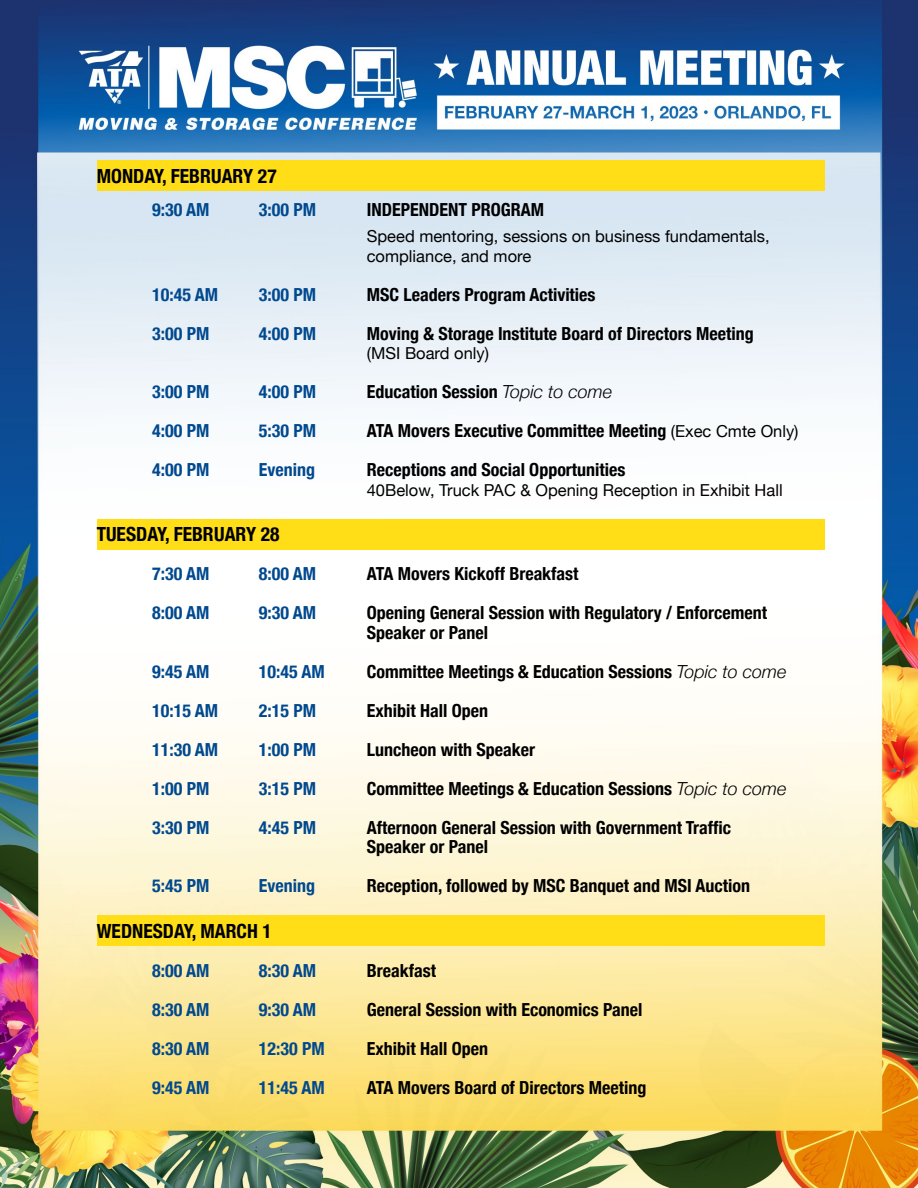
<style>
.page{position:relative;width:918px;height:1188px;background:#fff}
.page>*{position:absolute;margin:0;border:0;box-sizing:border-box;transform-origin:0 0}
.t1{font:700 condensed 19.5px "Helvetica Neue";color:#000}
.t2{font:700 condensed 18px/19.5px "Helvetica Neue";color:#000}
.t3{font:700 condensed 18px "Helvetica Neue";color:#01498f}
.t4{font:16.5px/19.5px "Helvetica Neue";color:#000}
.s1{font-weight:300;font-style:italic;font-stretch:normal}
.s2{font-weight:400;font-stretch:normal;font-size:16.5px}
</style>
<div class="page">
<img style="left:0;top:0;width:918px;height:1188px">
<div style="left:97px;top:161px;width:728px;height:30px;background:#ffde17"></div>
<div style="left:97px;top:519px;width:728px;height:30px;background:#ffde17"></div>
<div style="left:97px;top:916px;width:728px;height:30px;background:#ffde17"></div>
<p class="t1" style="left:97px;top:160px;width:181px">MONDAY, FEBRUARY 27</p>
<p class="t3" style="left:152px;top:194px;width:59px">9:30 AM</p>
<p class="t3" style="left:259px;top:194px;width:59px">3:00 PM</p>
<p class="t2" style="left:367px;top:198px;width:179px">INDEPENDENT PROGRAM</p>
<p class="t4" style="left:367px;top:227px;width:404px">Speed mentoring, sessions on business fundamentals, compliance, and more</p>
<p class="t3" style="left:152px;top:279px;width:67px">10:45 AM</p>
<p class="t3" style="left:259px;top:279px;width:59px">3:00 PM</p>
<p class="t2" style="left:367px;top:283px;width:230px">MSC Leaders Program Activities</p>
<p class="t3" style="left:152px;top:318px;width:59px">3:00 PM</p>
<p class="t3" style="left:259px;top:318px;width:59px">4:00 PM</p>
<p class="t2" style="left:367px;top:322px;width:388px">Moving &amp; Storage Institute Board of Directors Meeting</p>
<p class="t4" style="left:367px;top:344px;width:124px">(MSI Board only)</p>
<p class="t3" style="left:152px;top:377px;width:59px">3:00 PM</p>
<p class="t3" style="left:259px;top:377px;width:59px">4:00 PM</p>
<p class="t2" style="left:367px;top:381px;width:247px">Education Session <span class="s1">Topic to come</span></p>
<p class="t3" style="left:152px;top:416px;width:59px">4:00 PM</p>
<p class="t3" style="left:259px;top:416px;width:59px">5:30 PM</p>
<p class="t2" style="left:367px;top:420px;width:433px">ATA Movers Executive Committee Meeting <span class="s2">(Exec Cmte Only)</span></p>
<p class="t3" style="left:152px;top:455px;width:59px">4:00 PM</p>
<p class="t3" style="left:259px;top:455px;width:58px">Evening</p>
<p class="t2" style="left:367px;top:459px;width:260px">Receptions and Social Opportunities</p>
<p class="t4" style="left:367px;top:481px;width:417px">40Below, Truck PAC &amp; Opening Reception in Exhibit Hall</p>
<p class="t1" style="left:97px;top:518px;width:184px">TUESDAY, FEBRUARY 28</p>
<p class="t3" style="left:152px;top:559px;width:59px">7:30 AM</p>
<p class="t3" style="left:259px;top:559px;width:59px">8:00 AM</p>
<p class="t2" style="left:367px;top:563px;width:213px">ATA Movers Kickoff Breakfast</p>
<p class="t3" style="left:152px;top:598px;width:59px">8:00 AM</p>
<p class="t3" style="left:259px;top:598px;width:59px">9:30 AM</p>
<p class="t2" style="left:367px;top:602px;width:402px">Opening General Session with Regulatory / Enforcement<br>Speaker or Panel</p>
<p class="t3" style="left:152px;top:656px;width:59px">9:45 AM</p>
<p class="t3" style="left:259px;top:656px;width:67px">10:45 AM</p>
<p class="t2" style="left:367px;top:660px;width:421px">Committee Meetings &amp; Education Sessions <span class="s1">Topic to come</span></p>
<p class="t3" style="left:152px;top:696px;width:67px">10:15 AM</p>
<p class="t3" style="left:259px;top:696px;width:59px">2:15 PM</p>
<p class="t2" style="left:367px;top:699px;width:123px">Exhibit Hall Open</p>
<p class="t3" style="left:152px;top:735px;width:67px">11:30 AM</p>
<p class="t3" style="left:259px;top:735px;width:59px">1:00 PM</p>
<p class="t2" style="left:367px;top:738px;width:170px">Luncheon with Speaker</p>
<p class="t3" style="left:152px;top:774px;width:59px">1:00 PM</p>
<p class="t3" style="left:259px;top:774px;width:59px">3:15 PM</p>
<p class="t2" style="left:367px;top:777px;width:421px">Committee Meetings &amp; Education Sessions <span class="s1">Topic to come</span></p>
<p class="t3" style="left:152px;top:813px;width:59px">3:30 PM</p>
<p class="t3" style="left:259px;top:813px;width:59px">4:45 PM</p>
<p class="t2" style="left:367px;top:816px;width:366px">Afternoon General Session with Government Traffic<br>Speaker or Panel</p>
<p class="t3" style="left:152px;top:871px;width:59px">5:45 PM</p>
<p class="t3" style="left:259px;top:871px;width:58px">Evening</p>
<p class="t2" style="left:367px;top:875px;width:385px">Reception, followed by MSC Banquet and MSI Auction</p>
<p class="t1" style="left:97px;top:915px;width:177px">WEDNESDAY, MARCH 1</p>
<p class="t3" style="left:152px;top:956px;width:59px">8:00 AM</p>
<p class="t3" style="left:259px;top:956px;width:59px">8:30 AM</p>
<p class="t2" style="left:367px;top:960px;width:71px">Breakfast</p>
<p class="t3" style="left:152px;top:995px;width:59px">8:30 AM</p>
<p class="t3" style="left:259px;top:995px;width:59px">9:30 AM</p>
<p class="t2" style="left:367px;top:999px;width:277px">General Session with Economics Panel</p>
<p class="t3" style="left:152px;top:1034px;width:59px">8:30 AM</p>
<p class="t3" style="left:259px;top:1034px;width:67px">12:30 PM</p>
<p class="t2" style="left:367px;top:1038px;width:123px">Exhibit Hall Open</p>
<p class="t3" style="left:152px;top:1073px;width:59px">9:45 AM</p>
<p class="t3" style="left:259px;top:1073px;width:67px">11:45 AM</p>
<p class="t2" style="left:367px;top:1077px;width:281px">ATA Movers Board of Directors Meeting</p>
</div>
